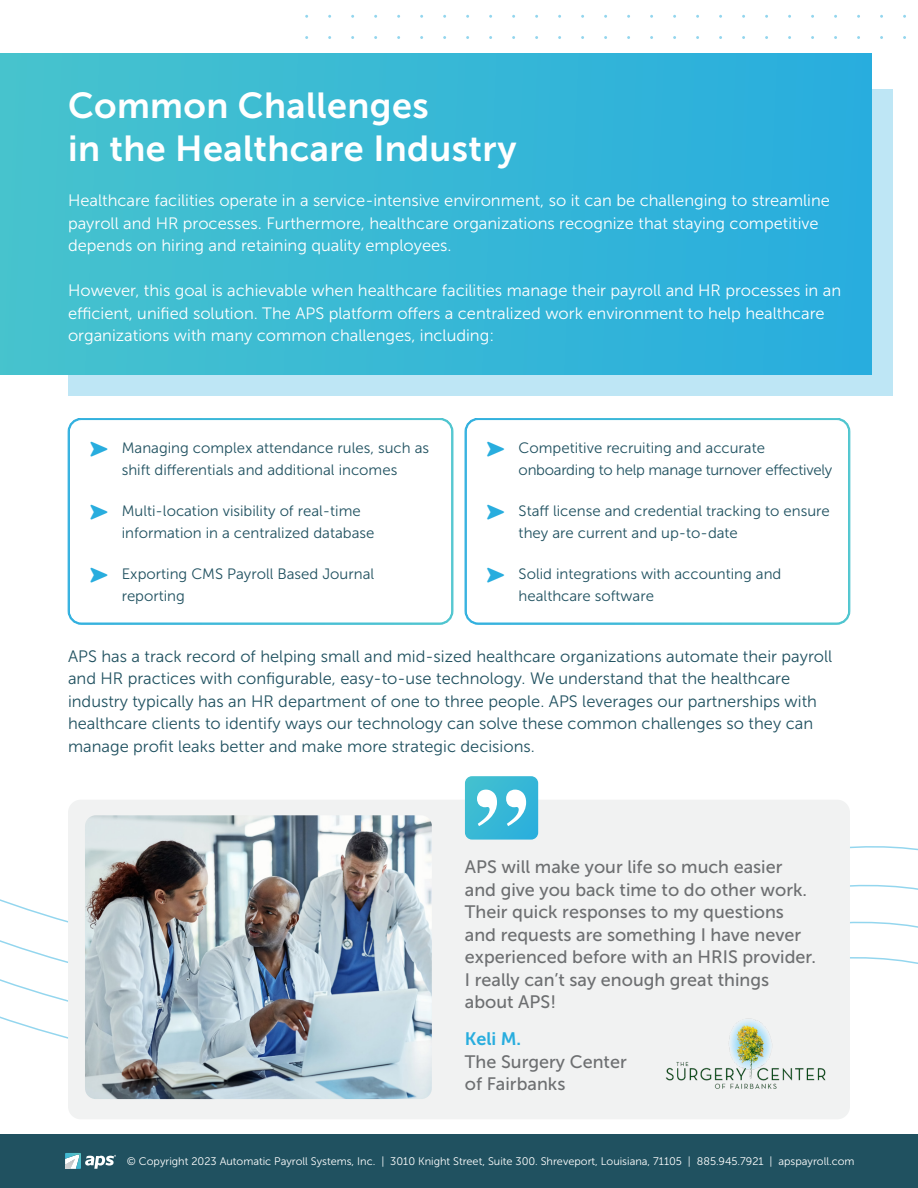
<style>
.page{position:relative;width:918px;height:1188px;background:#fff}
.page>*{position:absolute;margin:0;border:0;box-sizing:border-box;transform-origin:0 0}
.Heading{font:36px/43.2px "Museo Sans 700";letter-spacing:.01em;color:#fff}
.Testimonials{font:18px/22.5px "Museo Sans 500";color:#6d6f71}
.Info{font:18px/22.5px "Museo Sans 500";color:#6d6f71}
.Body{font:16.5px/22.5px "Museo Sans 300";color:#fff}
.Body-2{font:16.5px/22.5px "Museo Sans 300";color:#205160}
.t1{font:15px/22.5px "Museo Sans 300";color:#205160}
.t2{font:15px/22.5px "Museo Sans 300";letter-spacing:-.02em;color:#205160}
.t3{font:10.95px "Museo Sans 300";color:#fff}
.s1{font-family:"Museo Sans 700";color:#28adde}
</style>
<div class="page">
<div style="left:0;top:1135px;width:918px;height:53px;background:#205160"></div>
<svg style="left:65px;top:1153px;width:51px;height:16px"></svg>
<svg style="left:0;top:884px;width:918px;height:155px"></svg>
<div style="left:68px;top:800px;width:782px;height:319px;background:#f1f2f2;border-radius:13px"></div>
<img style="left:85px;top:815px;width:347px;height:284px">
<div style="left:69px;top:419px;width:383px;height:204px;border:1px solid #fff;border-radius:12px"></div>
<div style="left:466px;top:419px;width:383px;height:204px;border:1px solid #fff;border-radius:12px"></div>
<div style="left:68px;top:90px;width:825px;height:306px;background:#bee6f5"></div>
<div style="left:0;top:53px;width:871px;height:321px;background:linear-gradient(to right,#47c3cd,#28adde)"></div>
<svg style="left:465px;top:776px;width:73px;height:64px"></svg>
<img style="left:666px;top:1018px;width:160px;height:71px">
<p class="Heading" style="left:68px;top:84px;width:450px">Common Challenges<br>in the Healthcare Industry</p>
<p class="Body" style="left:68px;top:190px;width:763px">Healthcare facilities operate in a service-intensive environment, so it can be challenging to streamline payroll and HR processes. Furthermore, healthcare organizations recognize that staying competitive depends on hiring and retaining quality employees.</p>
<p class="Body" style="left:68px;top:280px;width:775px">However, this goal is achievable when healthcare facilities manage their payroll and HR processes in an efficient, unified solution. The APS platform offers a centralized work environment to help healthcare organizations with many common challenges, including:</p>
<p class="t1" style="left:122px;top:436px;width:309px">Managing complex attendance rules, such as shift differentials and additional incomes</p>
<p class="t1" style="left:122px;top:499px;width:254px">Multi-location visibility of real-time information in a centralized database</p>
<p class="t1" style="left:122px;top:562px;width:254px">Exporting CMS Payroll Based Journal reporting</p>
<p class="t2" style="left:519px;top:436px;width:315px">Competitive recruiting and accurate onboarding to help manage turnover effectively</p>
<p class="t1" style="left:519px;top:499px;width:313px">Staff license and credential tracking to ensure they are current and up-to-date</p>
<p class="t1" style="left:519px;top:562px;width:264px">Solid integrations with accounting and healthcare software</p>
<p class="Body-2" style="left:68px;top:645px;width:766px">APS has a track record of helping small and mid-sized healthcare organizations automate their payroll and HR practices with configurable, easy-to-use technology. We understand that the healthcare industry typically has an HR department of one to three people. APS leverages our partnerships with healthcare clients to identify ways our technology can solve these common challenges so they can manage profit leaks better and make more strategic decisions.</p>
<p class="Testimonials" style="left:465px;top:856px;width:353px">APS will make your life so much easier and give you back time to do other work.<br>Their quick responses to my questions and requests are something I have never experienced before with an HRIS provider.<br>I really can’t say enough great things about APS!</p>
<p class="Info" style="left:465px;top:1028px;width:163px"><span class="s1">Keli M.<br></span>The Surgery Center of Fairbanks</p>
<p class="t3" style="left:127px;top:1155px;width:729px">© Copyright 2023 Automatic Payroll Systems, Inc. | 3010 Knight Street, Suite 300. Shreveport, Louisiana, 71105 | 885.945.7921 | apspayroll.com</p>
</div>
